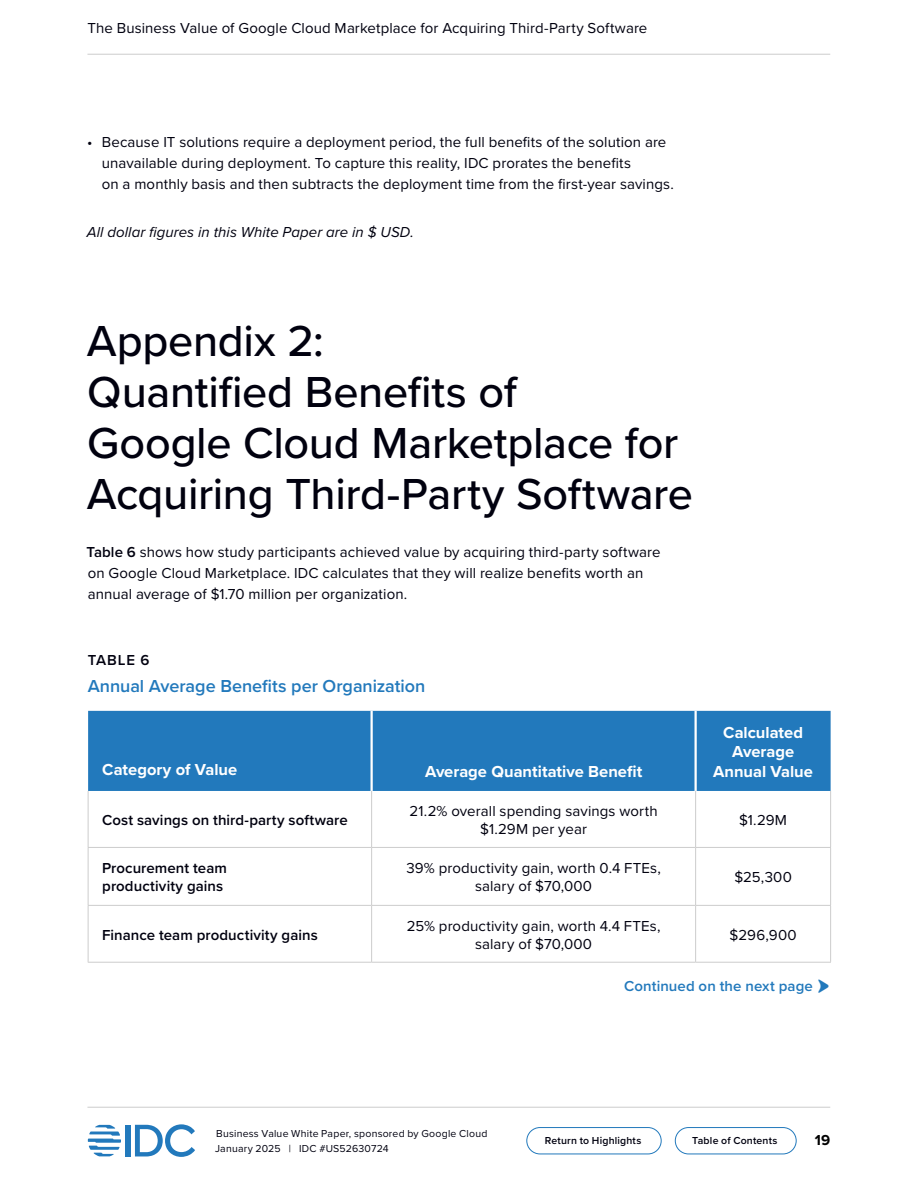
<style>
.page{position:relative;width:918px;height:1188px;background:#fff}
.page>*{position:absolute;margin:0;border:0;box-sizing:border-box;transform-origin:0 0}
.t1{font:500 45px/51px "Proxima Nova";letter-spacing:-.01em;color:#01010f}
.Table_Heading{font:600 18px "Proxima Nova";letter-spacing:-.005em;color:#2279bc}
.Table_Column_Title__centered{font:700 16.5px/19.5px "Proxima Nova";color:#fff;text-align:center}
.Table_Column_Title__left_align{font:700 16.5px "Proxima Nova";color:#fff}
.Body_Text{font:15px/21px "Proxima Nova";letter-spacing:.005em;color:#01010f}
.Table_Text{font:15px/18px "Proxima Nova";letter-spacing:.01em;color:#01010f;text-align:center}
.Table_Row_Title{font:600 15px/18px "Proxima Nova";letter-spacing:.005em;color:#01010f}
._0_25{font:italic 15px "Proxima Nova";letter-spacing:.005em;color:#01010f}
.Body_Text-2{font:600 15px "Proxima Nova";letter-spacing:.005em;color:#2279bc}
.Table_Number{font:600 15px "Proxima Nova";letter-spacing:.055em;color:#01010f}
.t2{font:700 15px "Proxima Nova";color:#000}
.t3{font:10.5px/15px "Proxima Nova";letter-spacing:.02em;color:#01010f}
.t4{font:600 10.5px "Proxima Nova";letter-spacing:.015em;color:#01010f}
.s1{font-weight:600}
</style>
<div class="page">
<div style="left:126px;top:1125px;width:5px;height:31px;background:#2279bc"></div>
<svg style="left:135px;top:1124px;width:60px;height:33px"></svg>
<svg style="left:88px;top:1125px;width:33px;height:31px"></svg>
<hr style="left:87px;top:54px;width:743px;height:1px;background:#ccc">
<hr style="left:87px;top:1107px;width:743px;height:1px;background:#ccc">
<div style="left:675px;top:1127px;width:122px;height:27px;border:1px solid #2279bc;border-radius:13px"></div>
<div style="left:526px;top:1127px;width:136px;height:27px;border:1px solid #2279bc;border-radius:13px"></div>
<div style="left:88px;top:711px;width:743px;height:80px;background:#2279bc"></div>
<hr style="left:694px;top:711px;width:3px;height:80px;background:#fff">
<hr style="left:370px;top:711px;width:3px;height:80px;background:#fff">
<hr style="left:88px;top:791px;width:1px;height:56px;background:#ccc">
<hr style="left:371px;top:791px;width:1px;height:56px;background:#ccc">
<hr style="left:695px;top:791px;width:1px;height:56px;background:#ccc">
<hr style="left:830px;top:791px;width:1px;height:56px;background:#ccc">
<hr style="left:88px;top:847px;width:284px;height:1px;background:#ccc">
<hr style="left:88px;top:848px;width:1px;height:57px;background:#ccc">
<hr style="left:372px;top:847px;width:324px;height:1px;background:#ccc">
<hr style="left:371px;top:848px;width:1px;height:57px;background:#ccc">
<hr style="left:696px;top:847px;width:135px;height:1px;background:#ccc">
<hr style="left:695px;top:848px;width:1px;height:57px;background:#ccc">
<hr style="left:830px;top:848px;width:1px;height:57px;background:#ccc">
<hr style="left:88px;top:905px;width:284px;height:1px;background:#ccc">
<hr style="left:88px;top:906px;width:1px;height:56px;background:#ccc">
<hr style="left:372px;top:905px;width:324px;height:1px;background:#ccc">
<hr style="left:371px;top:906px;width:1px;height:56px;background:#ccc">
<hr style="left:696px;top:905px;width:135px;height:1px;background:#ccc">
<hr style="left:695px;top:906px;width:1px;height:56px;background:#ccc">
<hr style="left:830px;top:906px;width:1px;height:56px;background:#ccc">
<hr style="left:88px;top:962px;width:284px;height:1px;background:#ccc">
<hr style="left:372px;top:962px;width:324px;height:1px;background:#ccc">
<hr style="left:696px;top:962px;width:135px;height:1px;background:#ccc">
<p class="Body_Text" style="left:87px;top:17px;width:561px">The Business Value of Google Cloud Marketplace for Acquiring Third-Party Software</p>
<p class="Body_Text" style="left:102px;top:131px;width:574px;text-indent:-14px">• Because IT solutions require a deployment period, the full benefits of the solution are unavailable during deployment. To capture this reality, IDC prorates the benefits<br>on a monthly basis and then subtracts the deployment time from the first-year savings.</p>
<p class="_0_25" style="left:87px;top:221px;width:328px">All dollar figures in this White Paper are in $ USD.</p>
<h2 class="t1" style="left:87px;top:314px;width:608px">Appendix 2:<br>Quantified Benefits of<br>Google Cloud Marketplace for<br>Acquiring Third-Party Software</h2>
<p class="Body_Text" style="left:86px;top:541px;width:576px"><span class="s1">Table 6</span> shows how study participants achieved value by acquiring third-party software on Google Cloud Marketplace. IDC calculates that they will realize benefits worth an annual average of $1.70 million per organization.</p>
<p class="Table_Number" style="left:88px;top:649px;width:63px">TABLE 6</p>
<p class="Table_Heading" style="left:88px;top:673px;width:339px">Annual Average Benefits per Organization</p>
<p class="Table_Column_Title__left_align" style="left:102px;top:758px;width:137px">Category of Value</p>
<p class="Table_Column_Title__centered" style="left:425px;top:761px;width:219px">Average Quantitative Benefit</p>
<p class="Table_Column_Title__centered" style="left:713px;top:722px;width:101px">Calculated<br>Average<br>Annual Value</p>
<p class="Table_Row_Title" style="left:102px;top:811px;width:247px">Cost savings on third-party software</p>
<p class="Table_Text" style="left:410px;top:801px;width:250px">21.2% overall spending savings worth $1.29M per year</p>
<p class="Table_Text" style="left:739px;top:810px;width:49px">$1.29M</p>
<p class="Table_Row_Title" style="left:102px;top:859px;width:126px">Procurement team productivity gains</p>
<p class="Table_Text" style="left:406px;top:859px;width:256px">39% productivity gain, worth 0.4 FTEs, salary of $70,000</p>
<p class="Table_Text" style="left:734px;top:868px;width:59px">$25,300</p>
<p class="Table_Row_Title" style="left:102px;top:925px;width:217px">Finance team productivity gains</p>
<p class="Table_Text" style="left:407px;top:916px;width:255px">25% productivity gain, worth 4.4 FTEs, salary of $70,000</p>
<p class="Table_Text" style="left:730px;top:925px;width:69px">$296,900</p>
<p class="Body_Text-2" style="left:624px;top:975px;width:208px">Continued on the next page •</p>
<p class="t3" style="left:215px;top:1126px;width:274px">Business Value White Paper, sponsored by Google Cloud<br>January 2025 | IDC #US52630724</p>
<p class="t4" style="left:545px;top:1133px;width:98px">Return to Highlights</p>
<p class="t4" style="left:692px;top:1133px;width:87px">Table of Contents</p>
<p class="t2" style="left:815px;top:1129px;width:17px">19</p>
</div>
